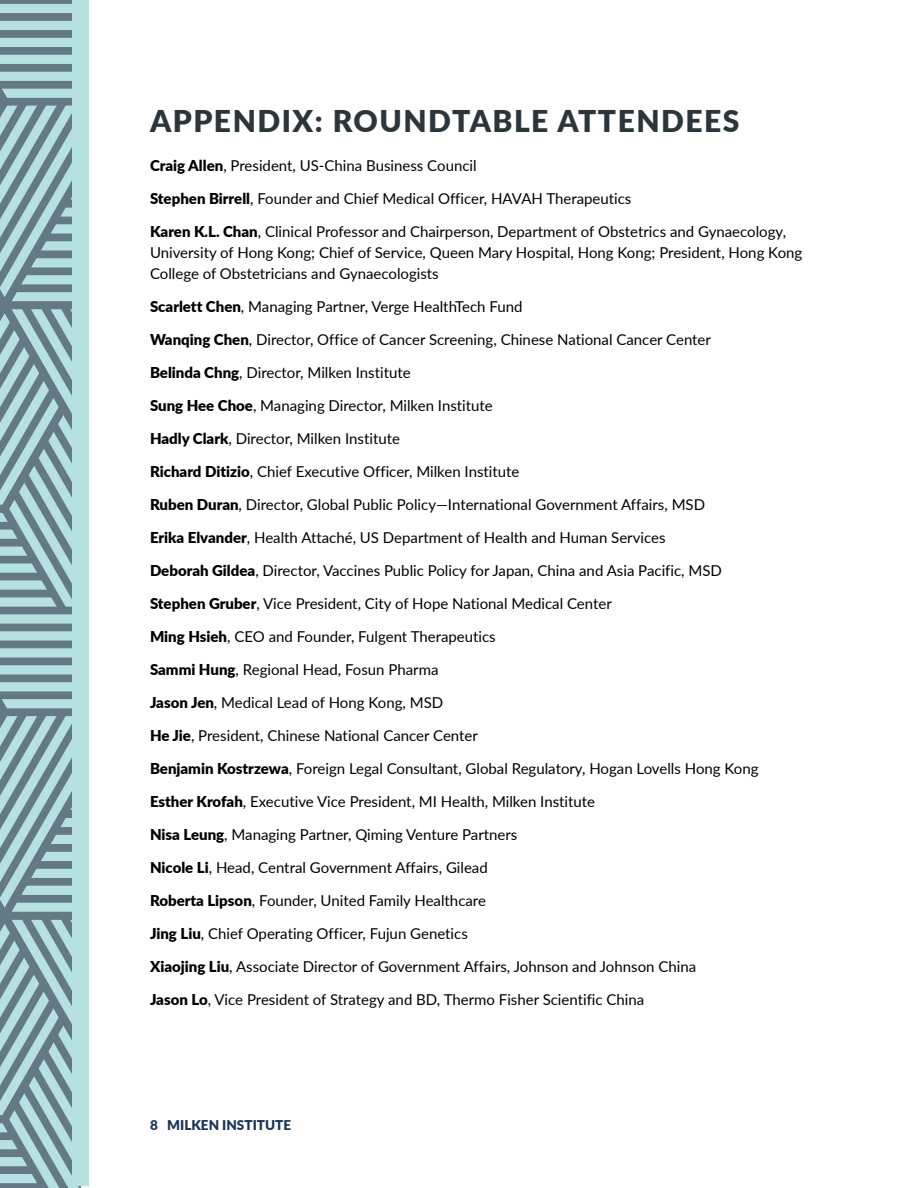
<style>
.page{position:relative;width:918px;height:1188px;background:#fff}
.page>*{position:absolute;margin:0;border:0;box-sizing:border-box;transform-origin:0 0}
.t1{font:900 30px "Lato";letter-spacing:.05em;color:#2c363a}
.t2{font:15px/21px "Lato";color:#000}
.t3{font:900 13.5px "Lato";color:#1c3657}
.s1{font-weight:900}
</style>
<div class="page">
<svg style="left:0;top:0;width:80px;height:1188px;background:#8daeb2"></svg>
<div style="left:72px;top:0;width:17px;height:1186px;background:#b6e1e1"></div>
<h1 class="t1" style="left:150px;top:99px;width:591px">APPENDIX: ROUNDTABLE ATTENDEES</h1>
<p class="t2" style="left:150px;top:155px;width:328px"><span class="s1">Craig Allen</span>, President, US-China Business Council</p>
<p class="t2" style="left:150px;top:188px;width:483px"><span class="s1">Stephen Birrell</span>, Founder and Chief Medical Officer, HAVAH Therapeutics</p>
<p class="t2" style="left:150px;top:221px;width:654px"><span class="s1">Karen K.L. Chan</span>, Clinical Professor and Chairperson, Department of Obstetrics and Gynaecology,<br>University of Hong Kong; Chief of Service, Queen Mary Hospital, Hong Kong; President, Hong Kong<br>College of Obstetricians and Gynaecologists</p>
<p class="t2" style="left:150px;top:296px;width:374px"><span class="s1">Scarlett Chen</span>, Managing Partner, Verge HealthTech Fund</p>
<p class="t2" style="left:150px;top:329px;width:563px"><span class="s1">Wanqing Chen</span>, Director, Office of Cancer Screening, Chinese National Cancer Center</p>
<p class="t2" style="left:150px;top:362px;width:262px"><span class="s1">Belinda Chng</span>, Director, Milken Institute</p>
<p class="t2" style="left:150px;top:395px;width:344px"><span class="s1">Sung Hee Choe</span>, Managing Director, Milken Institute</p>
<p class="t2" style="left:150px;top:428px;width:252px"><span class="s1">Hadly Clark</span>, Director, Milken Institute</p>
<p class="t2" style="left:150px;top:461px;width:371px"><span class="s1">Richard Ditizio</span>, Chief Executive Officer, Milken Institute</p>
<p class="t2" style="left:150px;top:494px;width:557px"><span class="s1">Ruben Duran</span>, Director, Global Public Policy—International Government Affairs, MSD</p>
<p class="t2" style="left:150px;top:527px;width:517px"><span class="s1">Erika Elvander</span>, Health Attaché, US Department of Health and Human Services</p>
<p class="t2" style="left:150px;top:560px;width:573px"><span class="s1">Deborah Gildea</span>, Director, Vaccines Public Policy for Japan, China and Asia Pacific, MSD</p>
<p class="t2" style="left:150px;top:593px;width:463px"><span class="s1">Stephen Gruber</span>, Vice President, City of Hope National Medical Center</p>
<p class="t2" style="left:150px;top:626px;width:347px"><span class="s1">Ming Hsieh</span>, CEO and Founder, Fulgent Therapeutics</p>
<p class="t2" style="left:150px;top:659px;width:290px"><span class="s1">Sammi Hung</span>, Regional Head, Fosun Pharma</p>
<p class="t2" style="left:150px;top:692px;width:295px"><span class="s1">Jason Jen</span>, Medical Lead of Hong Kong, MSD</p>
<p class="t2" style="left:150px;top:725px;width:329px"><span class="s1">He Jie</span>, President, Chinese National Cancer Center</p>
<p class="t2" style="left:150px;top:758px;width:610px"><span class="s1">Benjamin Kostrzewa</span>, Foreign Legal Consultant, Global Regulatory, Hogan Lovells Hong Kong</p>
<p class="t2" style="left:150px;top:791px;width:447px"><span class="s1">Esther Krofah</span>, Executive Vice President, MI Health, Milken Institute</p>
<p class="t2" style="left:150px;top:824px;width:369px"><span class="s1">Nisa Leung</span>, Managing Partner, Qiming Venture Partners</p>
<p class="t2" style="left:150px;top:857px;width:339px"><span class="s1">Nicole Li</span>, Head, Central Government Affairs, Gilead</p>
<p class="t2" style="left:150px;top:890px;width:338px"><span class="s1">Roberta Lipson</span>, Founder, United Family Healthcare</p>
<p class="t2" style="left:150px;top:923px;width:319px"><span class="s1">Jing Liu</span>, Chief Operating Officer, Fujun Genetics</p>
<p class="t2" style="left:150px;top:956px;width:548px"><span class="s1">Xiaojing Liu</span>, Associate Director of Government Affairs, Johnson and Johnson China</p>
<p class="t2" style="left:150px;top:989px;width:496px"><span class="s1">Jason Lo</span>, Vice President of Strategy and BD, Thermo Fisher Scientific China</p>
<p class="t3" style="left:150px;top:1115px;width:143px">8 MILKEN INSTITUTE</p>
</div>
